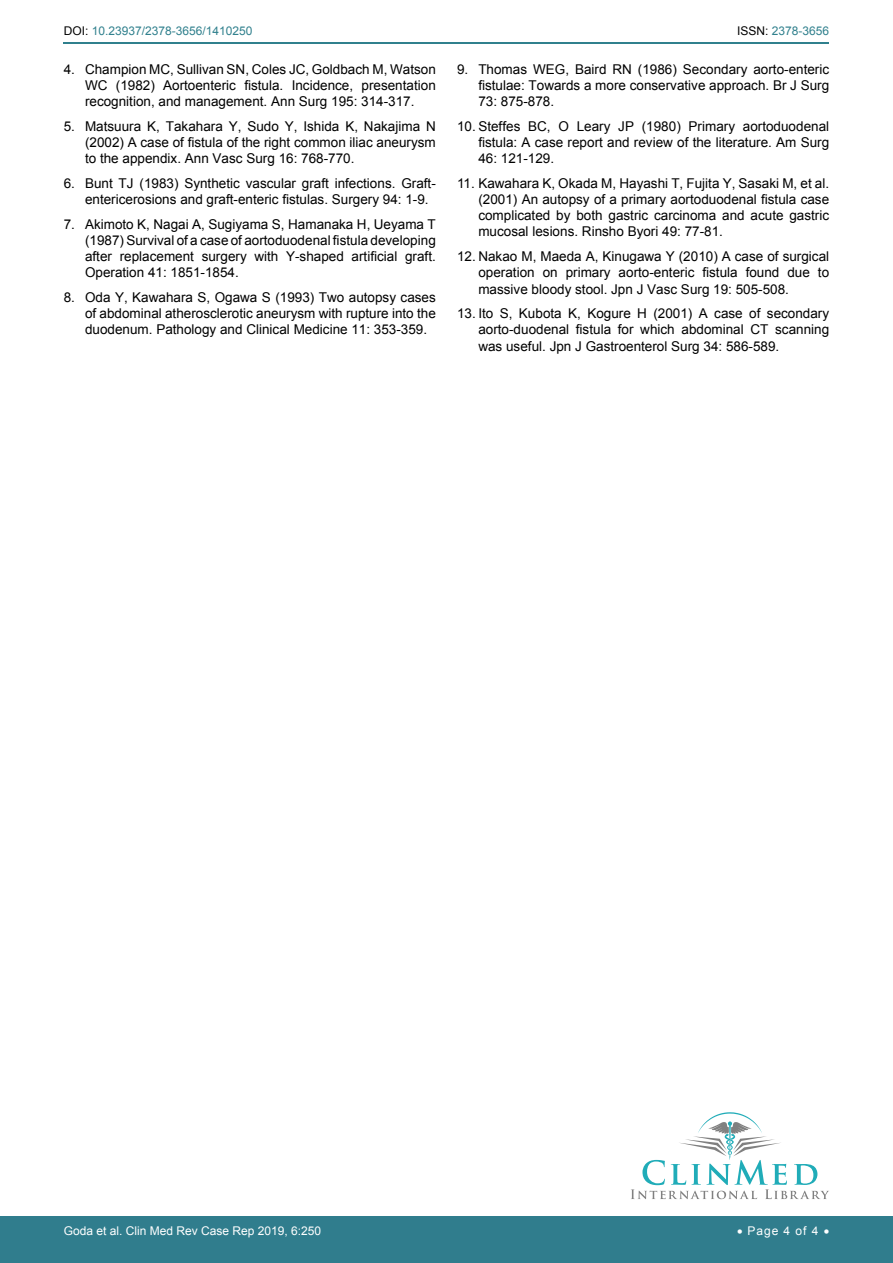
<style>
.page{position:relative;width:893px;height:1263px;background:#fff}
.page>*{position:absolute;margin:0;border:0;box-sizing:border-box;transform-origin:0 0}
.t1{font:13.5px/16.2px "Arial";color:#000;text-align:justify}
.t2{font:12px "Arial";color:#fff}
.t3{font:12px "Arial";color:#30808d}
.s1{color:#000}
</style>
<div class="page">
<hr style="left:64px;top:43px;width:765px;height:1px;background:#30808d">
<div style="left:0;top:1217px;width:893px;height:46px;background:#307d8d"></div>
<svg style="left:631px;top:1112px;width:198px;height:87px"></svg>
<p class="t3" style="left:64px;top:23px;width:190px"><span class="s1">DOI:</span> 10.23937/2378-3656/1410250</p>
<p class="t3" style="left:737px;top:23px;width:94px"><span class="s1">ISSN:</span> 2378-3656</p>
<p class="t1" style="left:85px;top:61px;width:352px;text-indent:-21px">4. Champion MC, Sullivan SN, Coles JC, Goldbach M, Watson WC (1982) Aortoenteric fistula. Incidence, presentation recognition, and management. Ann Surg 195: 314-317.</p>
<p class="t1" style="left:85px;top:118px;width:352px;text-indent:-21px">5. Matsuura K, Takahara Y, Sudo Y, Ishida K, Nakajima N (2002) A case of fistula of the right common iliac aneurysm to the appendix. Ann Vasc Surg 16: 768-770.</p>
<p class="t1" style="left:85px;top:175px;width:352px;text-indent:-21px">6. Bunt TJ (1983) Synthetic vascular graft infections. Graft&shy;entericerosions and graft-enteric fistulas. Surgery 94: 1-9.</p>
<p class="t1" style="left:85px;top:216px;width:352px;text-indent:-21px">7. Akimoto K, Nagai A, Sugiyama S, Hamanaka H, Ueyama T (1987) Survival of a case of aortoduodenal fistula developing after replacement surgery with Y-shaped artificial graft.<br>Operation 41: 1851-1854.</p>
<p class="t1" style="left:85px;top:289px;width:352px;text-indent:-21px">8. Oda Y, Kawahara S, Ogawa S (1993) Two autopsy cases of abdominal atherosclerotic aneurysm with rupture into the duodenum. Pathology and Clinical Medicine 11: 353-359.</p>
<p class="t1" style="left:478px;top:61px;width:352px;text-indent:-21px">9. Thomas WEG, Baird RN (1986) Secondary aorto-enteric fistulae: Towards a more conservative approach. Br J Surg 73: 875-878.</p>
<p class="t1" style="left:478px;top:118px;width:352px;text-indent:-21px">10. Steffes BC, O Leary JP (1980) Primary aortoduodenal fistula: A case report and review of the literature. Am Surg 46: 121-129.</p>
<p class="t1" style="left:478px;top:175px;width:352px;text-indent:-21px">11. Kawahara K, Okada M, Hayashi T, Fujita Y, Sasaki M, et al. (2001) An autopsy of a primary aortoduodenal fistula case complicated by both gastric carcinoma and acute gastric mucosal lesions. Rinsho Byori 49: 77-81.</p>
<p class="t1" style="left:478px;top:248px;width:352px;text-indent:-21px">12. Nakao M, Maeda A, Kinugawa Y (2010) A case of surgical operation on primary aorto-enteric fistula found due to massive bloody stool. Jpn J Vasc Surg 19: 505-508.</p>
<p class="t1" style="left:478px;top:306px;width:352px;text-indent:-21px">13. Ito S, Kubota K, Kogure H (2001) A case of secondary aorto-duodenal fistula for which abdominal CT scanning was useful. Jpn J Gastroenterol Surg 34: 586-589.</p>
<p class="t2" style="left:64px;top:1223px;width:259px">Goda et al. Clin Med Rev Case Rep 2019, 6:250</p>
<p class="t2" style="left:737px;top:1223px;width:94px">• Page 4 of 4 •</p>
</div>
